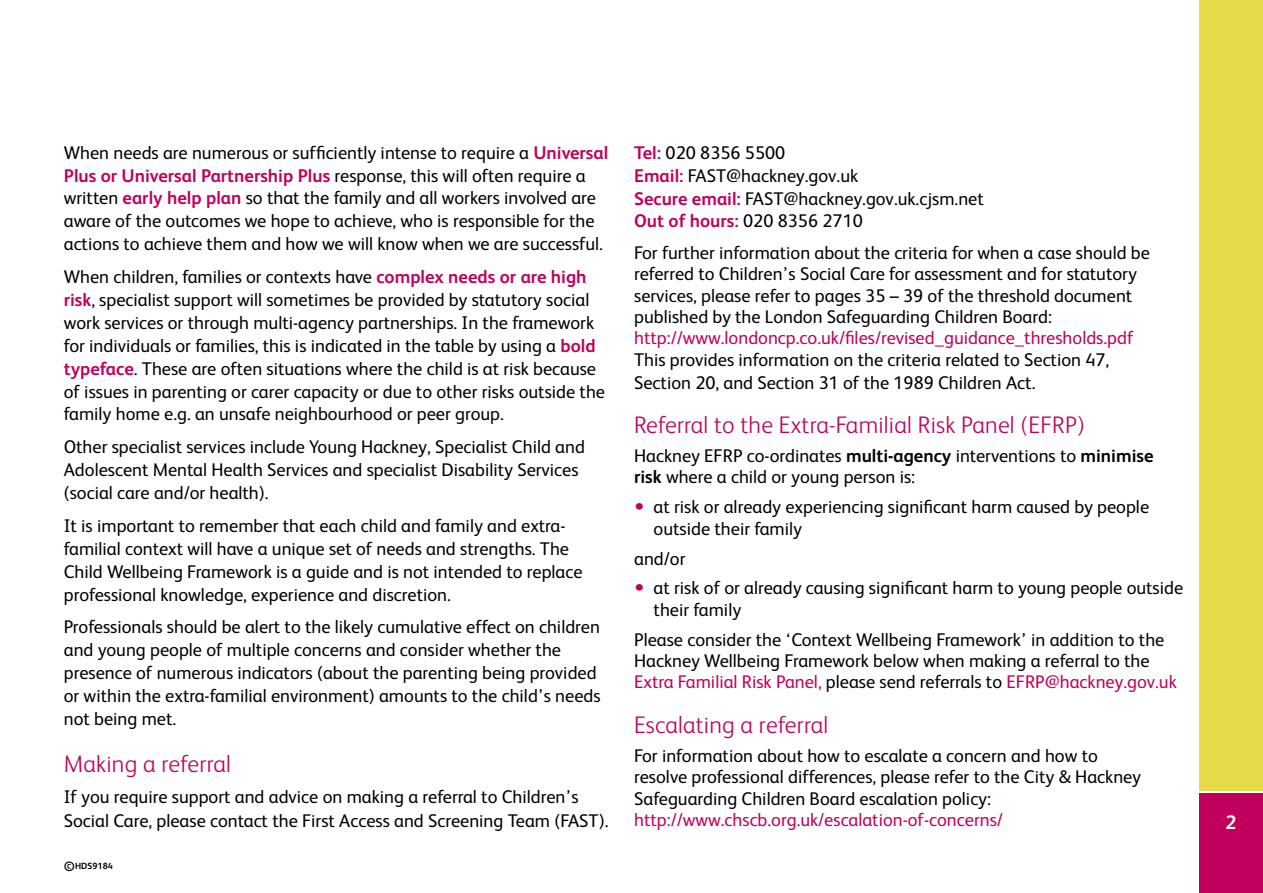
<style>
.page{position:relative;width:1263px;height:893px;background:#fff}
.page>*{position:absolute;margin:0;border:0;box-sizing:border-box;transform-origin:0 0}
.t1{font:300 24px "FS Albert";letter-spacing:.01em;color:#c1005c}
.t2{font:700 19.5px "FS Albert";color:#fff}
.t3{font:18.3px/23px "FS Albert";color:#000}
.t4{font:18.3px "FS Albert";color:#c1005c}
.t5{font:700 9px "FS Albert";letter-spacing:.005em;color:#000}
.s1{font-weight:700;color:#c1005c}
.s2{font-size:13.5px}
.s3{font-weight:700}
.s4{font-weight:700;font-size:21px;color:#c1005c}
.s5{color:#c1005c}
</style>
<div class="page">
<div style="left:1199px;top:793px;width:64px;height:100px;background:#c1005c"></div>
<div style="left:1199px;top:0;width:64px;height:791px;background:#e5db48"></div>
<p class="t3" style="left:64px;top:140px;width:546px">When needs are numerous or sufficiently intense to require a <span class="s1">Universal Plus or Universal Partnership Plus</span> response, this will often require a written <span class="s1">early help plan</span> so that the family and all workers involved are aware of the outcomes we hope to achieve, who is responsible for the actions to achieve them and how we will know when we are successful.</p>
<p class="t3" style="left:64px;top:264px;width:543px">When children, families or contexts have <span class="s1">complex needs or are high risk</span>, specialist support will sometimes be provided by statutory social work services or through multi-agency partnerships. In the framework for individuals or families, this is indicated in the table by using a <span class="s1">bold typeface</span>. These are often situations where the child is at risk because of issues in parenting or carer capacity or due to other risks outside the family home e.g. an unsafe neighbourhood or peer group.</p>
<p class="t3" style="left:64px;top:435px;width:523px">Other specialist services include Young Hackney, Specialist Child and<br>Adolescent Mental Health Services and specialist Disability Services (social care and/or health).</p>
<p class="t3" style="left:64px;top:513px;width:520px">It is important to remember that each child and family and extra&shy;familial context will have a unique set of needs and strengths. The Child Wellbeing Framework is a guide and is not intended to replace professional knowledge, experience and discretion.</p>
<p class="t3" style="left:64px;top:615px;width:538px">Professionals should be alert to the likely cumulative effect on children and young people of multiple concerns and consider whether the presence of numerous indicators (about the parenting being provided or within the extra-familial environment) amounts to the child’s needs not being met.</p>
<h1 class="t1" style="left:64px;top:748px;width:169px">Making a referral</h1>
<p class="t3" style="left:64px;top:783px;width:546px;line-height:24.5px">If you require support and advice on making a referral to Children’s<br>Social Care, please contact the First Access and Screening Team (FAST).</p>
<p class="t5" style="left:64px;top:860px;width:51px"><span class="s2">©</span>HDS9184</p>
<p class="t3" style="left:634px;top:140px;width:351px"><span class="s1">Tel:</span> 020 8356 5500<br><span class="s1">Email:</span> FAST@hackney.gov.uk<br><span class="s1">Secure email:</span> FAST@hackney.gov.uk.cjsm.net<br><span class="s1">Out of hours:</span> 020 8356 2710</p>
<p class="t3" style="left:634px;top:241px;width:517px;line-height:21.3px">For further information about the criteria for when a case should be referred to Children’s Social Care for assessment and for statutory services, please refer to pages 35 – 39 of the threshold document published by the London Safeguarding Children Board:</p>
<p class="t4" style="left:634px;top:326px;width:501px">http://www.londoncp.co.uk/files/revised_guidance_thresholds.pdf</p>
<p class="t3" style="left:634px;top:347px;width:477px">This provides information on the criteria related to Section 47,<br>Section 20, and Section 31 of the 1989 Children Act.</p>
<h1 class="t1" style="left:634px;top:409px;width:452px">Referral to the Extra-Familial Risk Panel (EFRP)</h1>
<p class="t3" style="left:634px;top:444px;width:521px;line-height:21.3px">Hackney EFRP co-ordinates <span class="s3">multi-agency</span> interventions to <span class="s3">minimise risk</span> where a child or young person is:</p>
<p class="t3" style="left:654px;top:495px;width:497px;line-height:21.3px;text-indent:-19px"><span class="s4">•</span> at risk or already experiencing significant harm caused by people outside their family</p>
<p class="t3" style="left:634px;top:546px;width:53px">and/or</p>
<p class="t3" style="left:654px;top:577px;width:531px;line-height:21.3px;text-indent:-19px"><span class="s4">•</span> at risk of or already causing significant harm to young people outside their family</p>
<p class="t3" style="left:634px;top:628px;width:544px;line-height:21.3px">Please consider the ‘Context Wellbeing Framework’ in addition to the<br>Hackney Wellbeing Framework below when making a referral to the<br><span class="s5">Extra Familial Risk Panel,</span> please send referrals to <span class="s5">EFRP@hackney.gov.uk</span></p>
<h1 class="t1" style="left:634px;top:709px;width:196px">Escalating a referral</h1>
<p class="t3" style="left:634px;top:744px;width:508px;line-height:21.3px">For information about how to escalate a concern and how to resolve professional differences, please refer to the City &amp; Hackney<br>Safeguarding Children Board escalation policy:</p>
<p class="t4" style="left:634px;top:808px;width:370px">http://www.chscb.org.uk/escalation-of-concerns/</p>
<p class="t2" style="left:1225px;top:809px;width:12px">2</p>
</div>
